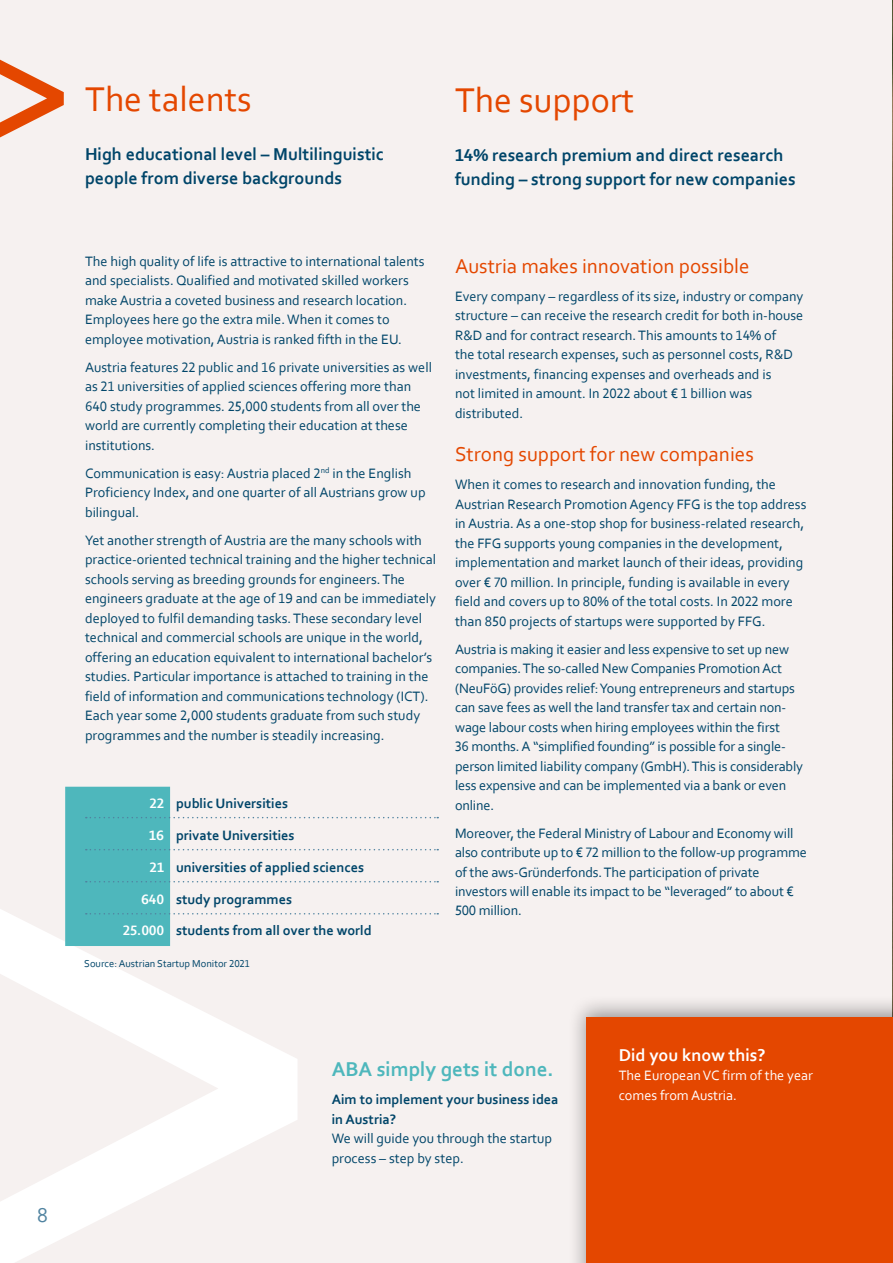
<style>
.page{position:relative;width:893px;height:1263px;background:#f6f1f0}
.page>*{position:absolute;margin:0;border:0;box-sizing:border-box;transform-origin:0 0}
.t1{font:36px "Corbel";color:#e44700}
.t2{font:21px "Corbel";color:#e44700}
.t3{font:700 21px "Corbel";color:#4eb7bc}
.t4{font:21px "Corbel";color:#5083a0}
.t5{font:700 18px/24px "Corbel";color:#004569}
.t6{font:700 18px "Corbel";color:#fff}
.t7{font:14.25px/19.5px "Corbel";color:#004569}
.t8{font:700 14.25px/19.5px "Corbel";color:#004569}
.t9{font:14.25px/19.5px "Corbel";color:#fff}
.t10{font:10.5px "Corbel";color:#004569}
.s1{color:#fff}
</style>
<div class="page">
<img style="left:892px;top:0;width:1px;height:993px">
<svg style="left:0;top:60px;width:64px;height:77px"></svg>
<div style="left:568px;top:993px;width:325px;height:270px;background:#000;opacity:.4"></div>
<div style="left:587px;top:1017px;width:306px;height:246px;background:#e44700"></div>
<svg style="left:0;top:909px;width:297px;height:354px"></svg>
<svg style="left:65px;top:787px;width:373px;height:159px"></svg>
<h2 class="t4" style="left:37px;top:1201px;width:12px">8</h2>
<h1 class="t1" style="left:85px;top:76px;width:168px">The talents</h1>
<p class="t5" style="left:85px;top:141px;width:300px">High educational level – Multilinguistic people from diverse backgrounds</p>
<h1 class="t1" style="left:455px;top:78px;width:181px">The support</h1>
<p class="t5" style="left:455px;top:143px;width:342px">14% research premium and direct research funding – strong support for new companies</p>
<p class="t7" style="left:85px;top:251px;width:341px">The high quality of life is attractive to international talents and specialists. Qualified and motivated skilled workers make Austria a coveted business and research location.<br>Employees here go the extra mile. When it comes to employee motivation, Austria is ranked fifth in the EU.</p>
<p class="t7" style="left:85px;top:357px;width:348px">Austria features 22 public and 16 private universities as well as 21 universities of applied sciences offering more than 640 study programmes. 25,000 students from all over the world are currently completing their education at these institutions.</p>
<p class="t7" style="left:85px;top:463px;width:342px">Communication is easy: Austria placed 2<sup>nd</sup> in the English<br>Proficiency Index, and one quarter of all Austrians grow up bilingual.</p>
<p class="t7" style="left:85px;top:530px;width:352px">Yet another strength of Austria are the many schools with practice-oriented technical training and the higher technical schools serving as breeding grounds for engineers. The engineers graduate at the age of 19 and can be immediately deployed to fulfil demanding tasks. These secondary level technical and commercial schools are unique in the world, offering an education equivalent to international bachelor’s studies. Particular importance is attached to training in the field of information and communications technology (ICT).<br>Each year some 2,000 students graduate from such study programmes and the number is steadily increasing.</p>
<p class="t8" style="left:150px;top:793px;width:140px"><span class="s1">22</span> public Universities</p>
<p class="t8" style="left:149px;top:825px;width:147px"><span class="s1">16</span> private Universities</p>
<p class="t8" style="left:150px;top:857px;width:216px"><span class="s1">21</span> universities of applied sciences</p>
<p class="t8" style="left:141px;top:889px;width:152px"><span class="s1">640</span> study programmes</p>
<p class="t8" style="left:123px;top:920px;width:250px"><span class="s1">25.000</span> students from all over the world</p>
<p class="t10" style="left:84px;top:957px;width:167px">Source: Austrian Startup Monitor 2021</p>
<h2 class="t2" style="left:455px;top:252px;width:296px">Austria makes innovation possible</h2>
<p class="t7" style="left:455px;top:286px;width:350px">Every company – regardless of its size, industry or company structure – can receive the research credit for both in-house R&amp;D and for contract research. This amounts to 14% of<br>the total research expenses, such as personnel costs, R&amp;D investments, financing expenses and overheads and is<br>not limited in amount. In 2022 about € 1 billion was distributed.</p>
<h2 class="t2" style="left:455px;top:441px;width:300px">Strong support for new companies</h2>
<p class="t7" style="left:455px;top:474px;width:353px">When it comes to research and innovation funding, the Austrian Research Promotion Agency FFG is the top address in Austria. As a one-stop shop for business-related research, the FFG supports young companies in the development, implementation and market launch of their ideas, providing over € 70 million. In principle, funding is available in every field and covers up to 80% of the total costs. In 2022 more than 850 projects of startups were supported by FFG.</p>
<p class="t7" style="left:455px;top:639px;width:350px">Austria is making it easier and less expensive to set up new companies. The so-called New Companies Promotion Act (NeuFöG) provides relief: Young entrepreneurs and startups can save fees as well the land transfer tax and certain non&shy;wage labour costs when hiring employees within the first<br>36 months. A “simplified founding” is possible for a single&shy;person limited liability company (GmbH). This is considerably less expensive and can be implemented via a bank or even online.</p>
<p class="t7" style="left:455px;top:823px;width:353px">Moreover, the Federal Ministry of Labour and Economy will also contribute up to € 72 million to the follow-up programme of the aws-Gründerfonds. The participation of private investors will enable its impact to be “leveraged” to about € 500 million.</p>
<h2 class="t3" style="left:332px;top:1056px;width:223px">ABA simply gets it done.</h2>
<p class="t8" style="left:332px;top:1089px;width:228px">Aim to implement your business idea in Austria?</p>
<p class="t7" style="left:332px;top:1128px;width:222px">We will guide you through the startup process – step by step.</p>
<p class="t6" style="left:619px;top:1043px;width:148px">Did you know this?</p>
<p class="t9" style="left:619px;top:1065px;width:196px">The European VC firm of the year comes from Austria.</p>
</div>
